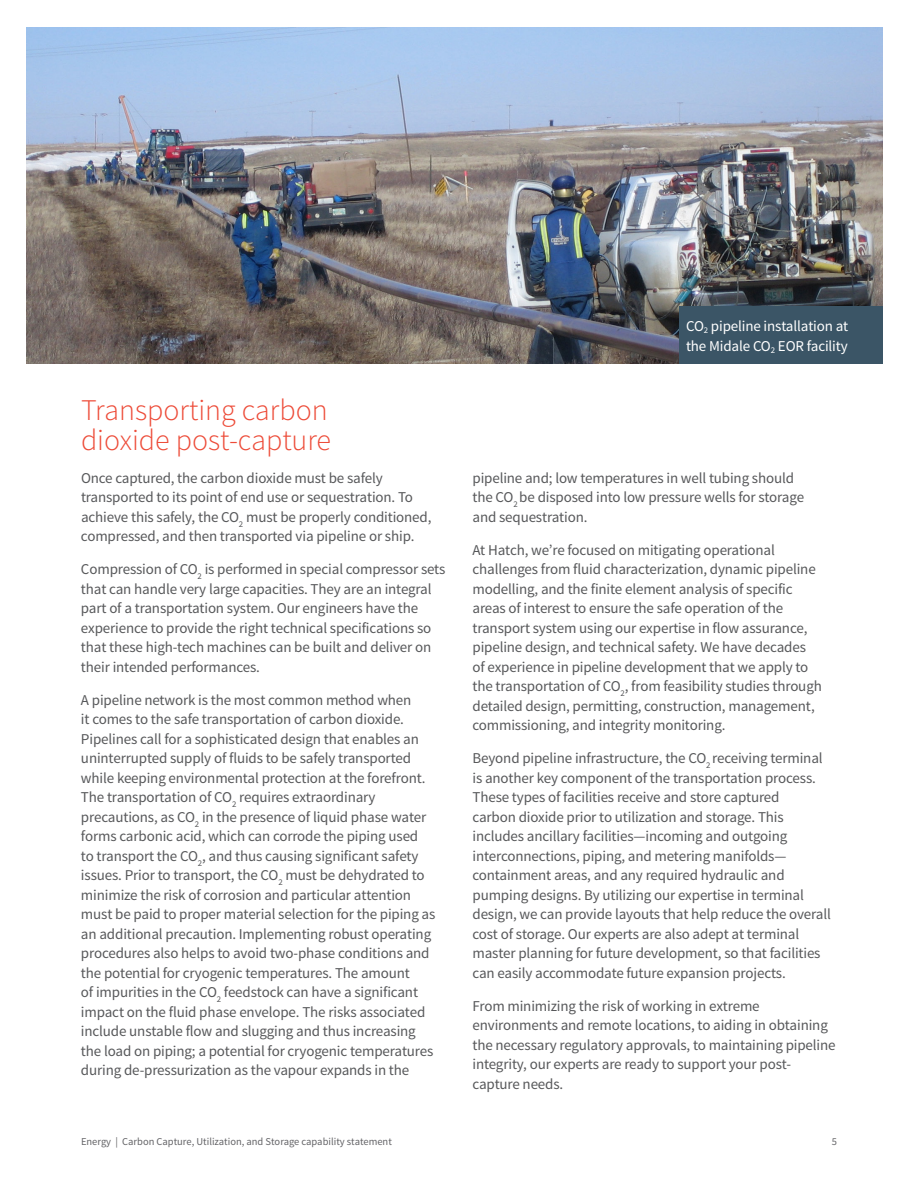
<style>
.page{position:relative;width:918px;height:1188px;background:#fff}
.page>*{position:absolute;margin:0;border:0;box-sizing:border-box;transform-origin:0 0}
.t1{font:300 30px/30px "Source Sans Pro";color:#ed4b38}
.t2{font:15px/19.5px "Source Sans Pro";letter-spacing:-.01em;color:#57585a}
.t3{font:15px/19.5px "Source Sans Pro";letter-spacing:-.01em;color:#fff}
.t4{font:10.5px "Source Sans Pro";color:#636366}
</style>
<div class="page">
<img style="left:27px;top:27px;width:855px;height:337px">
<div style="left:679px;top:307px;width:203px;height:57px;background:#3b5566"></div>
<h1 class="t1" style="left:81px;top:395px;width:252px">Transporting carbon dioxide post-capture</h1>
<p class="t2" style="left:81px;top:468px;width:352px">Once captured, the carbon dioxide must be safely transported to its point of end use or sequestration. To achieve this safely, the CO<sub>2</sub> must be properly conditioned, compressed, and then transported via pipeline or ship.</p>
<p class="t2" style="left:81px;top:560px;width:366px">Compression of CO<sub>2</sub> is performed in special compressor sets that can handle very large capacities. They are an integral part of a transportation system. Our engineers have the experience to provide the right technical specifications so that these high-tech machines can be built and deliver on their intended performances.</p>
<p class="t2" style="left:81px;top:690px;width:356px">A pipeline network is the most common method when<br>it comes to the safe transportation of carbon dioxide.<br>Pipelines call for a sophisticated design that enables an uninterrupted supply of fluids to be safely transported while keeping environmental protection at the forefront.<br>The transportation of CO<sub>2</sub> requires extraordinary precautions, as CO<sub>2</sub> in the presence of liquid phase water forms carbonic acid, which can corrode the piping used<br>to transport the CO<sub>2</sub>, and thus causing significant safety issues. Prior to transport, the CO<sub>2</sub> must be dehydrated to minimize the risk of corrosion and particular attention must be paid to proper material selection for the piping as an additional precaution. Implementing robust operating procedures also helps to avoid two-phase conditions and the potential for cryogenic temperatures. The amount<br>of impurities in the CO<sub>2</sub> feedstock can have a significant impact on the fluid phase envelope. The risks associated include unstable flow and slugging and thus increasing the load on piping; a potential for cryogenic temperatures during de-pressurization as the vapour expands in the</p>
<p class="t3" style="left:686px;top:317px;width:164px">CO<sub>2</sub> pipeline installation at the Midale CO<sub>2</sub> EOR facility</p>
<p class="t2" style="left:472px;top:468px;width:333px">pipeline and; low temperatures in well tubing should the CO<sub>2</sub> be disposed into low pressure wells for storage and sequestration.</p>
<p class="t2" style="left:472px;top:540px;width:351px">At Hatch, we’re focused on mitigating operational challenges from fluid characterization, dynamic pipeline modelling, and the finite element analysis of specific areas of interest to ensure the safe operation of the transport system using our expertise in flow assurance, pipeline design, and technical safety. We have decades of experience in pipeline development that we apply to the transportation of CO<sub>2</sub>, from feasibility studies through detailed design, permitting, construction, management, commissioning, and integrity monitoring.</p>
<p class="t2" style="left:472px;top:749px;width:360px">Beyond pipeline infrastructure, the CO<sub>2</sub> receiving terminal is another key component of the transportation process.<br>These types of facilities receive and store captured<br>carbon dioxide prior to utilization and storage. This includes ancillary facilities—incoming and outgoing interconnections, piping, and metering manifolds— containment areas, and any required hydraulic and pumping designs. By utilizing our expertise in terminal design, we can provide layouts that help reduce the overall cost of storage. Our experts are also adept at terminal master planning for future development, so that facilities can easily accommodate future expansion projects.</p>
<p class="t2" style="left:472px;top:996px;width:365px">From minimizing the risk of working in extreme environments and remote locations, to aiding in obtaining the necessary regulatory approvals, to maintaining pipeline integrity, our experts are ready to support your post&shy;capture needs.</p>
<p class="t4" style="left:81px;top:1135px;width:312px">Energy | Carbon Capture, Utilization, and Storage capability statement</p>
<p class="t4" style="left:832px;top:1135px;width:7px">5</p>
</div>
